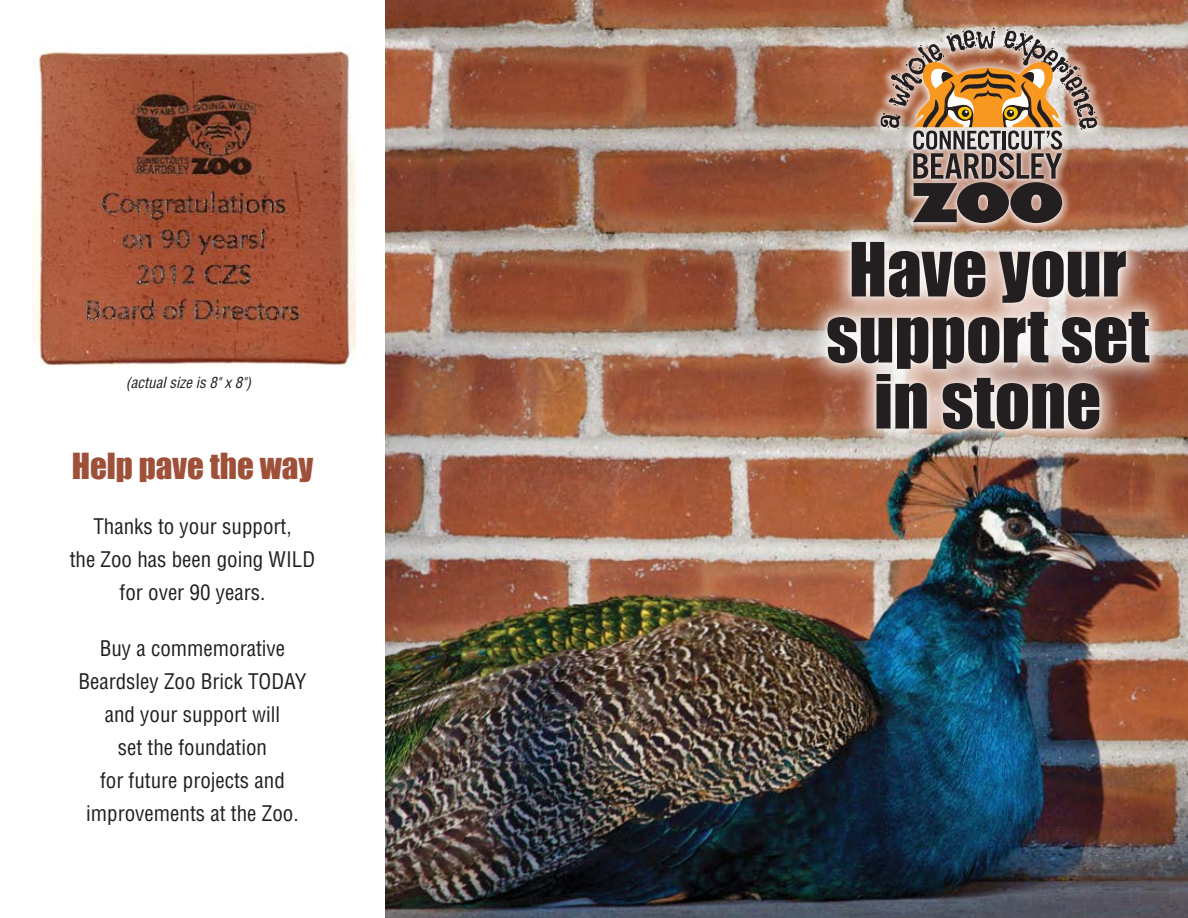
<style>
.page{position:relative;width:1188px;height:918px;background:#fff}
.page>*{position:absolute;margin:0;border:0;box-sizing:border-box;transform-origin:0 0}
.t1{font:69px/66px "Impact";color:#231f20;text-align:center}
.t2{font:33px "Impact";color:#9f5039}
.t3{font:condensed 21px/33px "Helvetica";color:#231f20;text-align:center}
.t4{font:italic condensed 15px "Helvetica";color:#231f20}
</style>
<div class="page">
<img style="left:386px;top:0;width:802px;height:918px">
<img style="left:789px;top:209px;width:399px;height:276px">
<img style="left:809px;top:228px;width:359px;height:238px">
<img style="left:32px;top:51px;width:323px;height:316px">
<img style="left:870px;top:17px;width:238px;height:217px">
<img style="left:875px;top:22px;width:229px;height:207px">
<svg style="left:881px;top:28px;width:217px;height:196px;background:#a2846d"></svg>
<p class="t4" style="left:126px;top:374px;width:127px">(actual size is 8" x 8")</p>
<h2 class="t2" style="left:72px;top:440px;width:243px">Help pave the way</h2>
<p class="t3" style="left:70px;top:510px;width:247px">Thanks to your support,<br>the Zoo has been going WILD for over 90 years.</p>
<p class="t3" style="left:78px;top:632px;width:230px">Buy a commemorative<br>Beardsley Zoo Brick TODAY and your support will<br>set the foundation<br>for future projects and improvements at the Zoo.</p>
<h1 class="t1" style="left:826px;top:235px;width:325px">Have your support set in stone</h1>
</div>
